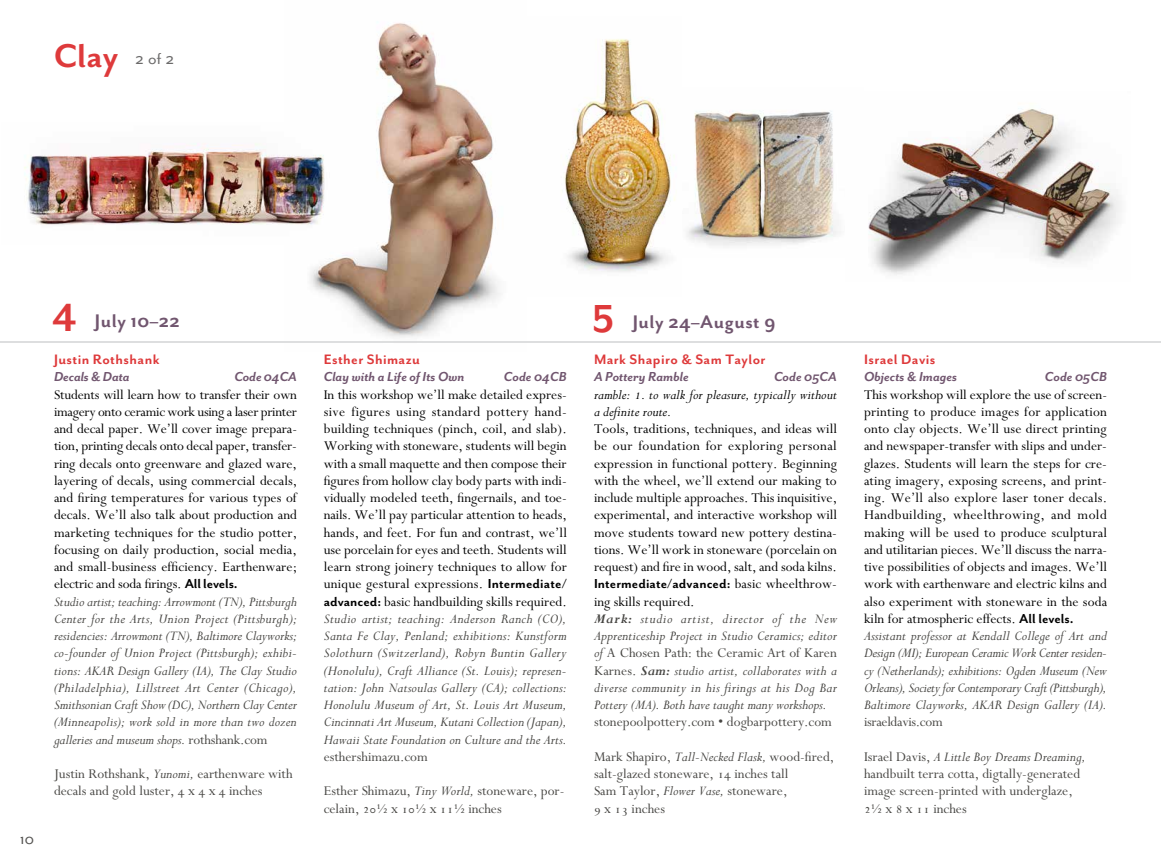
<style>
.page{position:relative;width:1161px;height:864px;background:#fff}
.page>*{position:absolute;margin:0;border:0;box-sizing:border-box;transform-origin:0 0}
.t1{font:700 37.95px "Mr Eaves San OT";color:#de3a3b}
.t2{font:700 21px "Mr Eaves San OT";letter-spacing:.025em;color:#71566f}
.t3{font:16.5px "Mr Eaves San OT";color:#545351}
.t4{font:700 15.75px "Mr Eaves San OT";letter-spacing:.025em;color:#de3a3b}
.t5{font:15px/17.2px "Perpetua";color:#000;text-align:justify}
.t6{font:15px/17.2px "Perpetua Italic Os F";color:#474643;text-align:justify}
.t7{font:15px/17.2px "Perpetua";color:#474643}
.t8{font:italic 700 15px "Mr Eaves San OT";color:#71566f}
.t9{font:15px/17.2px "Perpetua Italic Os F";color:#000}
.t10{font:700 15px "Mr Eaves San OT";letter-spacing:.005em;color:#000}
.t11{font:15px "Perpetua";letter-spacing:-.02em;color:#474643}
.t12{font:15px "Perpetua Exp";color:#474643}
.s1{font-weight:400;font-size:18px;color:#6b6a6a}
.s2{font-size:45px;color:#de3a3b}
.s3{font-family:"Mr Eaves San OT";font-weight:700}
.s4{font-family:"Perpetua"}
.s5{font-family:"Perpetua Italic Os F"}
.s6{font-family:"Perpetua Exp"}
.s7{font-family:"Perpetua";font-weight:400}
.s8{font-family:"Perpetua";font-weight:700;font-style:italic}
</style>
<div class="page">
<img style="left:687px;top:111px;width:151px;height:135px">
<img style="left:310px;top:23px;width:191px;height:315px">
<hr style="left:0;top:341px;width:1161px;height:2px;background:#d3d4d5">
<img style="left:24px;top:122px;width:328px;height:123px">
<img style="left:564px;top:39px;width:111px;height:233px">
<img style="left:868px;top:108px;width:253px;height:167px">
<h1 class="t1" style="left:54px;top:35px;width:122px">Clay <span class="s1">2 of 2</span></h1>
<p class="t3" style="left:20px;top:830px;width:15px">10</p>
<h2 class="t2" style="left:52px;top:310px;width:129px"><span class="s2">4</span> July 10–22</h2>
<h2 class="t2" style="left:592px;top:311px;width:185px"><span class="s2">5</span> July 24–August 9</h2>
<p class="t4" style="left:54px;top:351px;width:107px">Justin Rothshank</p>
<p class="t8" style="left:54px;top:369px;width:77px">Decals &amp; Data</p>
<p class="t8" style="left:234px;top:369px;width:64px">Code 04CA</p>
<p class="t5" style="left:54px;top:386px;width:245px">Students will learn how to transfer their own imagery onto ceramic work using a laser printer and decal paper. We’ll cover image prepara&shy;tion, printing decals onto decal paper, transfer&shy;ring decals onto greenware and glazed ware, layering of decals, using commercial decals, and firing temperatures for various types of decals. We’ll also talk about production and marketing techniques for the studio potter, focusing on daily production, social media, and small-business efficiency. Earthenware; electric and soda firings. <span class="s3">All levels.</span></p>
<p class="t6" style="left:54px;top:593px;width:245px">Studio artist; teaching: Arrowmont (TN), Pittsburgh Center for the Arts, Union Project (Pittsburgh); residencies: Arrowmont (TN), Baltimore Clayworks; co-founder of Union Project (Pittsburgh); exhibi&shy;tions: AKAR Design Gallery (IA), The Clay Studio (Philadelphia), Lillstreet Art Center (Chicago), Smithsonian Craft Show (DC), Northern Clay Center (Minneapolis); work sold in more than two dozen galleries and museum shops. <span class="s4">rothshank.com</span></p>
<p class="t7" style="left:54px;top:766px;width:240px">Justin Rothshank, <span class="s5">Yunomi,</span> earthenware with decals and gold luster, <span class="s6">4 X 4 X 4</span> inches</p>
<p class="t4" style="left:594px;top:351px;width:173px">Mark Shapiro &amp; Sam Taylor</p>
<p class="t8" style="left:594px;top:369px;width:96px">A Pottery Ramble</p>
<p class="t8" style="left:774px;top:369px;width:64px">Code 05CA</p>
<p class="t9" style="left:594px;top:386px;width:244px">ramble: 1. to walk for pleasure, typically without a definite route.</p>
<p class="t5" style="left:594px;top:421px;width:245px">Tools, traditions, techniques, and ideas will be our foundation for exploring personal expression in functional pottery. Beginning with the wheel, we’ll extend our making to include multiple approaches. This inquisitive, experimental, and interactive workshop will move students toward new pottery destina&shy;tions. We’ll work in stoneware (porcelain on request) and fire in wood, salt, and soda kilns.</p>
<p class="t10" style="left:594px;top:576px;width:244px">Intermediate/advanced: <span class="s7">basic wheelthrow-</span></p>
<p class="t5" style="left:594px;top:593px;width:102px">ing skills required.</p>
<p class="t6" style="left:594px;top:611px;width:245px"><span class="s8">Mark:</span> studio artist, director of the New<br>Apprenticeship Project in Studio Ceramics; editor</p>
<p class="t7" style="left:594px;top:645px;width:244px"><span class="s5">of</span> A Chosen Path: the Ceramic Art of Karen</p>
<p class="t6" style="left:594px;top:662px;width:245px"><span class="s4">Karnes.</span> <span class="s8">Sam:</span> studio artist, collaborates with a diverse community in his firings at his Dog Bar Pottery (MA). Both have taught many workshops.</p>
<p class="t7" style="left:594px;top:714px;width:240px">stonepoolpottery.com • dogbarpottery.com</p>
<p class="t7" style="left:594px;top:749px;width:242px">Mark Shapiro, <span class="s5">Tall-Necked Flask,</span> wood-fired, salt-glazed stoneware, <span class="s6">14</span> inches tall<br>Sam Taylor, <span class="s5">Flower Vase,</span> stoneware,<br><span class="s6">9 X 13</span> inches</p>
<p class="t4" style="left:324px;top:351px;width:98px">Esther Shimazu</p>
<p class="t8" style="left:324px;top:369px;width:142px">Clay with a Life of Its Own</p>
<p class="t8" style="left:504px;top:369px;width:64px">Code 04CB</p>
<p class="t5" style="left:324px;top:386px;width:245px">In this workshop we’ll make detailed expres&shy;sive figures using standard pottery hand&shy;building techniques (pinch, coil, and slab).<br>Working with stoneware, students will begin with a small maquette and then compose their figures from hollow clay body parts with indi&shy;vidually modeled teeth, fingernails, and toe&shy;nails. We’ll pay particular attention to heads, hands, and feet. For fun and contrast, we’ll use porcelain for eyes and teeth. Students will learn strong joinery techniques to allow for unique gestural expressions. <span class="s3">Intermediate/ advanced:</span> basic handbuilding skills required.</p>
<p class="t6" style="left:324px;top:611px;width:245px">Studio artist; teaching: Anderson Ranch (CO), Santa Fe Clay, Penland; exhibitions: Kunstform Solothurn (Switzerland), Robyn Buntin Gallery (Honolulu), Craft Alliance (St. Louis); represen&shy;tation: John Natsoulas Gallery (CA); collections:<br>Honolulu Museum of Art, St. Louis Art Museum, Cincinnati Art Museum, Kutani Collection (Japan), Hawaii State Foundation on Culture and the Arts.</p>
<p class="t7" style="left:324px;top:749px;width:106px">esthershimazu.com</p>
<p class="t7" style="left:324px;top:783px;width:242px">Esther Shimazu, <span class="s5">Tiny World,</span> stoneware, por&shy;celain, <span class="s6">20½ X 10½ X 11½</span> inches</p>
<p class="t4" style="left:864px;top:351px;width:73px">Israel Davis</p>
<p class="t8" style="left:864px;top:369px;width:95px">Objects &amp; Images</p>
<p class="t8" style="left:1045px;top:369px;width:64px">Code 05CB</p>
<p class="t5" style="left:864px;top:386px;width:245px">This workshop will explore the use of screen&shy;printing to produce images for application onto clay objects. We’ll use direct printing and newspaper-transfer with slips and under&shy;glazes. Students will learn the steps for cre&shy;ating imagery, exposing screens, and print&shy;ing. We’ll also explore laser toner decals.<br>Handbuilding, wheelthrowing, and mold making will be used to produce sculptural and utilitarian pieces. We’ll discuss the narra&shy;tive possibilities of objects and images. We’ll work with earthenware and electric kilns and also experiment with stoneware in the soda kiln for atmospheric effects. <span class="s3">All levels.</span></p>
<p class="t6" style="left:864px;top:628px;width:245px">Assistant professor at Kendall College of Art and Design (MI); European Ceramic Work Center residen&shy;cy (Netherlands); exhibitions: Ogden Museum (New Orleans), Society for Contemporary Craft (Pittsburgh), Baltimore Clayworks, AKAR Design Gallery (IA).</p>
<p class="t11" style="left:864px;top:714px;width:80px">israeldavis.com</p>
<p class="t6" style="left:864px;top:749px;width:223px"><span class="s4">Israel Davis,</span> A Little Boy Dreams Dreaming,</p>
<p class="t7" style="left:864px;top:766px;width:218px">handbuilt terra cotta, digtally-generated image screen-printed with underglaze,</p>
<p class="t12" style="left:864px;top:803px;width:104px">2½ X 8 X 11 <span class="s4">inches</span></p>
</div>
